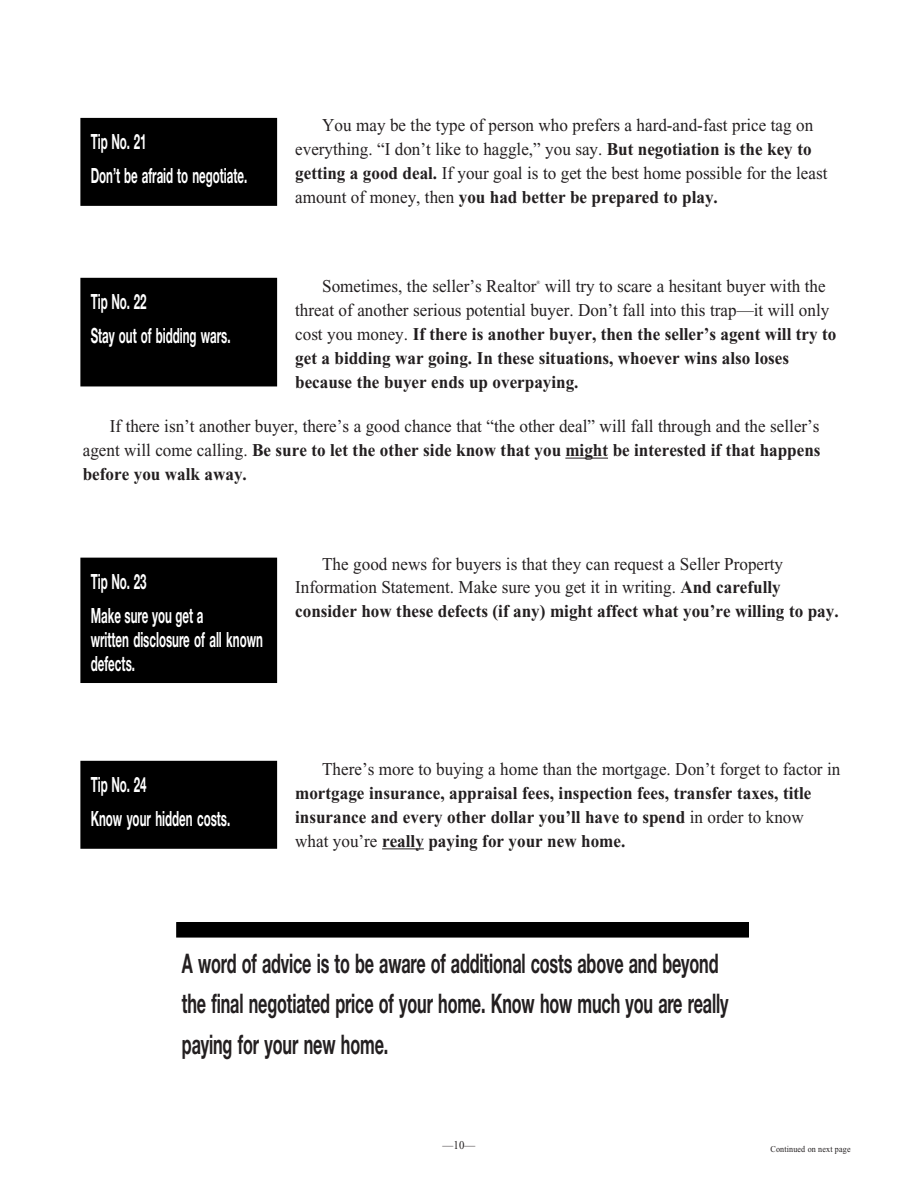
<style>
.page{position:relative;width:918px;height:1188px;background:#fff}
.page>*{position:absolute;margin:0;border:0;box-sizing:border-box;transform-origin:0 0}
.t1{font:27px/40.5px "Helvetica Neue Bold+PERBOW";letter-spacing:-.01em;color:#231f20;scale:.6 1}
.t2{font:21px/33.6px "Helvetica Neue Bold+PERBOW";letter-spacing:-.005em;color:#fff;scale:.55 1}
.t3{font:18px/24px "Times New Roman PS+SRCVKP";color:#231f20;scale:.95 1}
.t4{font:18px/24px "Times New Roman PS Bold+LITNVH";color:#231f20;scale:.95 1}
.t5{font:12px "Times New Roman PS+SRCVKP";color:#231f20;scale:.9 1}
.t6{font:9px "Times New Roman PS+SRCVKP";color:#231f20;scale:.9 1}
.t7{font:5.1px "Times New Roman PS+SRCVKP";color:#231f20;scale:.96 1}
.s1{font-family:"Times New Roman PS Bold+LITNVH"}
.s2{font-family:"Times New Roman PS+SRCVKP"}
</style>
<div class="page">
<div style="left:81px;top:119px;width:195px;height:86px;background:#000"></div>
<div style="left:80px;top:118px;width:197px;height:88px;border:1px solid #000"></div>
<hr style="left:565px;top:458px;width:43px;height:1px;background:#231f20">
<hr style="left:382px;top:848px;width:42px;height:1px;background:#231f20">
<div style="left:81px;top:279px;width:195px;height:107px;background:#000"></div>
<div style="left:80px;top:278px;width:197px;height:108px;border:1px solid #000"></div>
<div style="left:81px;top:558px;width:195px;height:124px;background:#000"></div>
<div style="left:80px;top:558px;width:197px;height:125px;border:1px solid #000"></div>
<div style="left:81px;top:762px;width:195px;height:86px;background:#000"></div>
<div style="left:80px;top:761px;width:197px;height:88px;border:1px solid #000"></div>
<div style="left:177px;top:923px;width:571px;height:14px;background:#000"></div>
<div style="left:176px;top:922px;width:573px;height:16px;border:1px solid #000"></div>
<p class="t2" style="left:91px;top:127px;width:286px">Tip No. 21<br>Don’t be afraid to negotiate.</p>
<p class="t3" style="left:295px;top:114px;width:562px;text-indent:27px">You may be the type of person who prefers a hard-and-fast price tag on everything. “I don’t like to haggle,” you say. <span class="s1">But negotiation is the key to getting a good deal.</span> If your goal is to get the best home possible for the least</p>
<p class="t4" style="left:295px;top:187px;width:446px"><span class="s2">amount of money, then</span> you had better be prepared to play.</p>
<p class="t3" style="left:322px;top:275px;width:532px">Sometimes, the seller’s Realtor will try to scare a hesitant buyer with the</p>
<p class="t7" style="left:537px;top:281px;width:5px">®</p>
<p class="t3" style="left:295px;top:300px;width:564px">threat of another serious potential buyer. Don’t fall into this trap—it will only</p>
<p class="t4" style="left:295px;top:324px;width:571px"><span class="s2">cost you money.</span> If there is another buyer, then the seller’s agent will try to get a bidding war going. In these situations, whoever wins also loses because the buyer ends up overpaying.</p>
<p class="t3" style="left:110px;top:416px;width:749px">If there isn’t another buyer, there’s a good chance that “the other deal” will fall through and the seller’s</p>
<p class="t4" style="left:83px;top:440px;width:778px"><span class="s2">agent will come calling.</span> Be sure to let the other side know that you might be interested if that happens before you walk away.</p>
<p class="t2" style="left:91px;top:287px;width:256px">Tip No. 22<br>Stay out of bidding wars.</p>
<p class="t2" style="left:91px;top:567px;width:206px">Tip No. 23<br>Make sure you get a</p>
<p class="t2" style="left:91px;top:629px;width:315px;line-height:24.2px">written disclosure of all known defects.</p>
<p class="t3" style="left:295px;top:553px;width:515px;text-align:right">The good news for buyers is that they can request a Seller Property<br>Information Statement. Make sure you get it in writing. <span class="s1">And carefully</span></p>
<p class="t4" style="left:295px;top:601px;width:574px">consider how these defects (if any) might affect what you’re willing to pay.</p>
<p class="t2" style="left:91px;top:770px;width:255px">Tip No. 24<br>Know your hidden costs.</p>
<p class="t3" style="left:322px;top:759px;width:547px">There’s more to buying a home than the mortgage. Don’t forget to factor in</p>
<p class="t4" style="left:295px;top:783px;width:545px">mortgage insurance, appraisal fees, inspection fees, transfer taxes, title insurance and every other dollar you’ll have to spend <span class="s2">in order to know what you’re</span> really paying for your new home.</p>
<h1 class="t1" style="left:182px;top:945px;width:912px">A word of advice is to be aware of additional costs above and beyond the final negotiated price of your home. Know how much you are really paying for your new home.</h1>
<p class="t5" style="left:443px;top:1140px;width:38px">—10—</p>
<p class="t6" style="left:771px;top:1146px;width:90px">Continued on next page</p>
</div>
